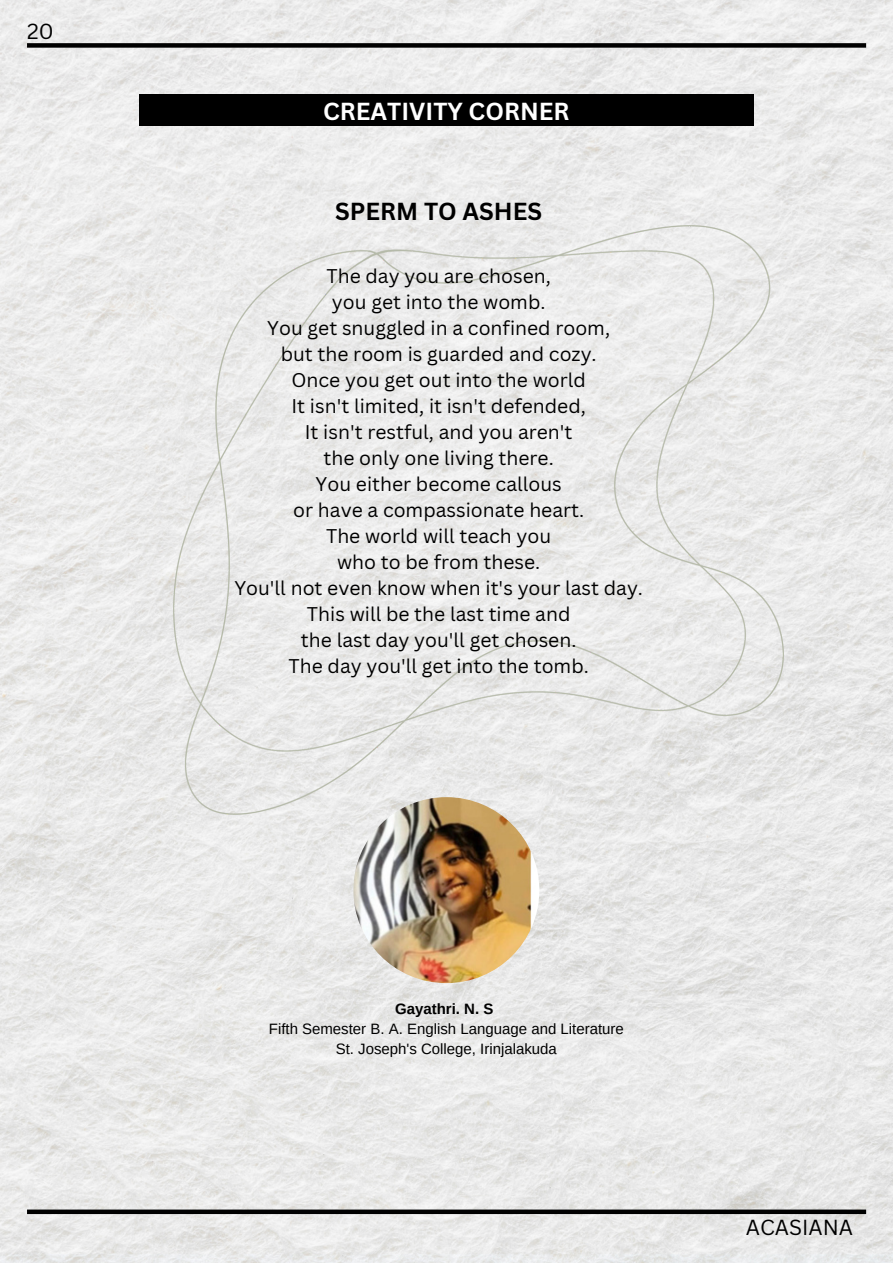
<style>
.page{position:relative;width:893px;height:1264px;background:#fff}
.page>*{position:absolute;margin:0;border:0;box-sizing:border-box;transform-origin:0 0}
.t1{font:700 24px "Canva Sans";color:#fff}
.t2{font:700 24px "Canva Sans";color:#000}
.t3{font:21.15px "Canva Sans";color:#000}
.t4{font:19.35px "Canva Sans";color:#000}
.t5{font:15px "Arimo";color:#000}
.t6{font:700 15px "Arimo";color:#000}
</style>
<div class="page">
<img style="left:0;top:0;width:892px;height:1262px">
<div style="left:27px;top:43px;width:839px;height:5px;background:#000"></div>
<svg style="left:27px;top:1209px;width:839px;height:4px;background:#202020"></svg>
<img style="left:353px;top:797px;width:186px;height:186px;border-radius:50%">
<div style="left:139px;top:94px;width:614px;height:31px;background:#000"></div>
<img style="left:174px;top:225px;width:609px;height:589px">
<p class="t3" style="left:27px;top:16px;width:28px">20</p>
<p class="t1" style="left:323px;top:94px;width:248px">CREATIVITY CORNER</p>
<p class="t2" style="left:335px;top:194px;width:208px">SPERM TO ASHES</p>
<p class="t4" style="left:326px;top:262px;width:226px">The day you are chosen,</p>
<p class="t4" style="left:332px;top:288px;width:215px">you get into the womb.</p>
<p class="t4" style="left:267px;top:314px;width:344px">You get snuggled in a confined room,</p>
<p class="t4" style="left:281px;top:340px;width:317px">but the room is guarded and cozy.</p>
<p class="t4" style="left:291px;top:366px;width:296px">Once you get out into the world</p>
<p class="t4" style="left:291px;top:392px;width:296px">It isn't limited, it isn't defended,</p>
<p class="t4" style="left:305px;top:418px;width:269px">It isn't restful, and you aren't</p>
<p class="t4" style="left:323px;top:444px;width:232px">the only one living there.</p>
<p class="t4" style="left:315px;top:470px;width:248px">You either become callous</p>
<p class="t4" style="left:293px;top:496px;width:292px">or have a compassionate heart.</p>
<p class="t4" style="left:326px;top:522px;width:227px">The world will teach you</p>
<p class="t4" style="left:337px;top:548px;width:205px">who to be from these.</p>
<p class="t4" style="left:234px;top:574px;width:410px">You'll not even know when it's your last day.</p>
<p class="t4" style="left:307px;top:600px;width:265px">This will be the last time and</p>
<p class="t4" style="left:301px;top:626px;width:277px">the last day you'll get chosen.</p>
<p class="t4" style="left:288px;top:652px;width:302px">The day you'll get into the tomb.</p>
<p class="t6" style="left:395px;top:999px;width:100px">Gayathri. N. S</p>
<p class="t5" style="left:269px;top:1020px;width:356px">Fifth Semester B. A. English Language and Literature</p>
<p class="t5" style="left:336px;top:1040px;width:223px">St. Joseph's College, Irinjalakuda</p>
<p class="t3" style="left:745px;top:1212px;width:109px">ACASIANA</p>
</div>
